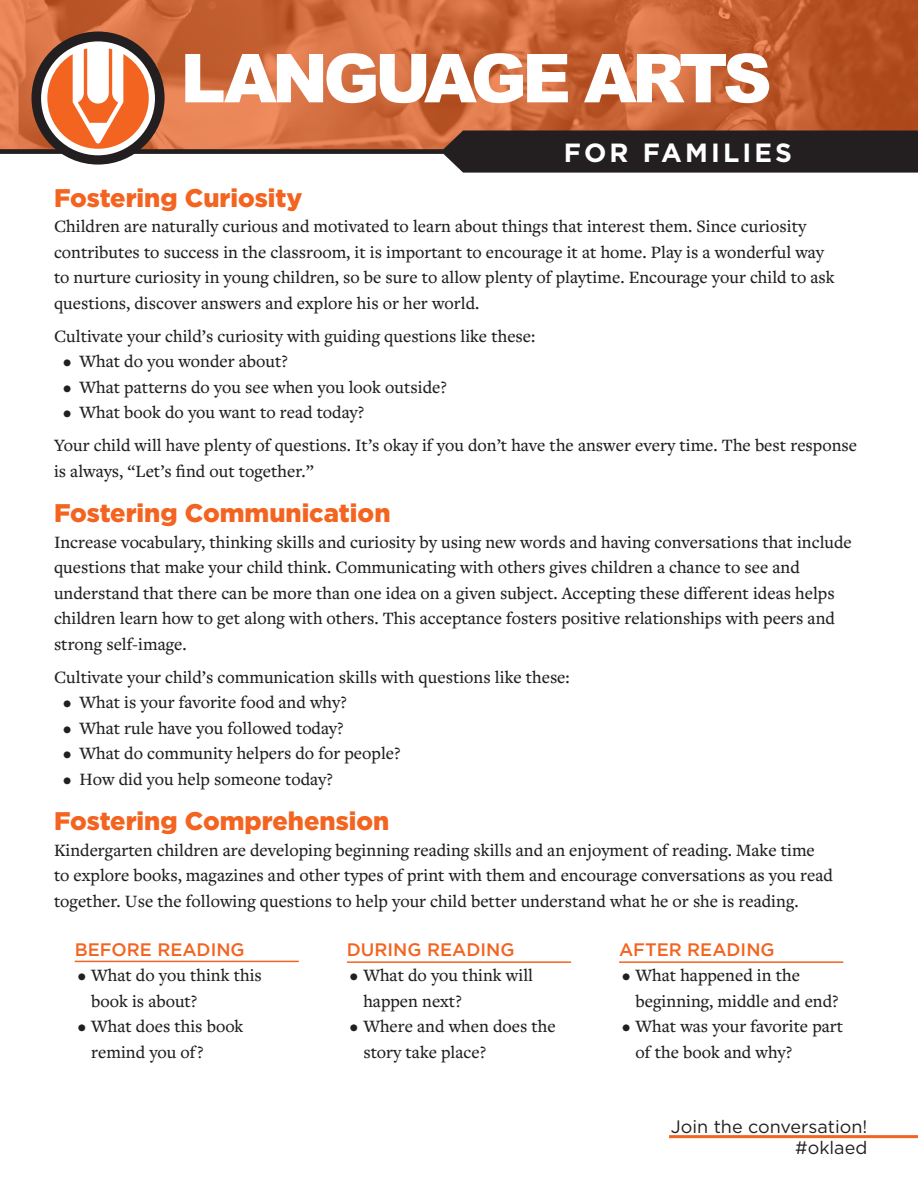
<style>
.page{position:relative;width:918px;height:1188px;background:#fff}
.page>*{position:absolute;margin:0;border:0;box-sizing:border-box;transform-origin:0 0}
.t1{font:900 67.5px "Arial";letter-spacing:-.07em;color:#fff}
.t2{font:700 26.25px "Gotham";letter-spacing:.12em;color:#fff}
.t3{font:900 25.5px "Gotham";color:#f36421}
.t4{font:500 18px/25.5px "Freight Text Pro";color:#231f20}
.t5{font:500 18px "Gotham";color:#f36421}
.t6{font:18px/21.6px "Gotham";color:#231f20;text-align:right}
</style>
<div class="page">
<svg style="left:0;top:0;width:918px;height:48px;background:#c86436"></svg>
<div style="left:32px;top:31px;width:133px;height:134px;background:#231f20;border-radius:50%"></div>
<div style="left:41px;top:41px;width:114px;height:114px;background:#fff;border-radius:50%"></div>
<svg style="left:0;top:48px;width:918px;height:125px;background:#af6948"></svg>
<hr style="left:669px;top:1135px;width:249px;height:3px;background:#f36421">
<hr style="left:75px;top:961px;width:224px;height:1px;background:#f36421">
<hr style="left:347px;top:961px;width:224px;height:2px;background:#f36421">
<hr style="left:619px;top:961px;width:224px;height:2px;background:#f36421">
<h1 class="t1" style="left:180px;top:28px;width:593px">LANGUAGE ARTS</h1>
<h2 class="t2" style="left:564px;top:137px;width:230px">FOR FAMILIES</h2>
<h3 class="t3" style="left:54px;top:183px;width:250px">Fostering Curiosity</h3>
<p class="t4" style="left:54px;top:213px;width:782px">Children are naturally curious and motivated to learn about things that interest them. Since curiosity contributes to success in the classroom, it is important to encourage it at home. Play is a wonderful way to nurture curiosity in young children, so be sure to allow plenty of playtime. Encourage your child to ask questions, discover answers and explore his or her world.</p>
<p class="t4" style="left:54px;top:322px;width:483px">Cultivate your child’s curiosity with guiding questions like these:</p>
<p class="t4" style="left:63px;top:348px;width:226px">• What do you wonder about?</p>
<p class="t4" style="left:63px;top:373px;width:385px">• What patterns do you see when you look outside?</p>
<p class="t4" style="left:54px;top:395px;width:805px;line-height:33px;text-indent:9px">• What book do you want to read today?<br>Your child will have plenty of questions. It’s okay if you don’t have the answer every time. The best response</p>
<p class="t4" style="left:54px;top:457px;width:261px">is always, “Let’s find out together.”</p>
<h3 class="t3" style="left:54px;top:499px;width:338px">Fostering Communication</h3>
<p class="t4" style="left:54px;top:529px;width:799px">Increase vocabulary, thinking skills and curiosity by using new words and having conversations that include questions that make your child think. Communicating with others gives children a chance to see and understand that there can be more than one idea on a given subject. Accepting these different ideas helps children learn how to get along with others. This acceptance fosters positive relationships with peers and strong self-image.</p>
<p class="t4" style="left:54px;top:664px;width:517px">Cultivate your child’s communication skills with questions like these:</p>
<p class="t4" style="left:63px;top:689px;width:285px">• What is your favorite food and why?</p>
<p class="t4" style="left:63px;top:715px;width:282px">• What rule have you followed today?</p>
<p class="t4" style="left:63px;top:740px;width:339px">• What do community helpers do for people?</p>
<p class="t4" style="left:63px;top:766px;width:271px">• How did you help someone today?</p>
<h3 class="t3" style="left:54px;top:807px;width:337px">Fostering Comprehension</h3>
<p class="t4" style="left:54px;top:837px;width:780px">Kindergarten children are developing beginning reading skills and an enjoyment of reading. Make time to explore books, magazines and other types of print with them and encourage conversations as you read together. Use the following questions to help your child better understand what he or she is reading.</p>
<p class="t5" style="left:75px;top:943px;width:172px">BEFORE READING</p>
<p class="t4" style="left:91px;top:962px;width:172px;text-indent:-14px">• What do you think this book is about?</p>
<p class="t4" style="left:91px;top:1013px;width:154px;text-indent:-14px">• What does this book remind you of?</p>
<p class="t5" style="left:347px;top:943px;width:169px">DURING READING</p>
<p class="t4" style="left:363px;top:962px;width:171px;text-indent:-14px">• What do you think will happen next?</p>
<p class="t4" style="left:363px;top:1013px;width:194px;text-indent:-14px">• Where and when does the story take place?</p>
<p class="t5" style="left:619px;top:943px;width:157px">AFTER READING</p>
<p class="t4" style="left:636px;top:962px;width:205px;text-indent:-14px">• What happened in the beginning, middle and end?</p>
<p class="t4" style="left:636px;top:1013px;width:209px;text-indent:-14px">• What was your favorite part of the book and why?</p>
<p class="t6" style="left:671px;top:1115px;width:198px">Join the conversation! #oklaed</p>
</div>
